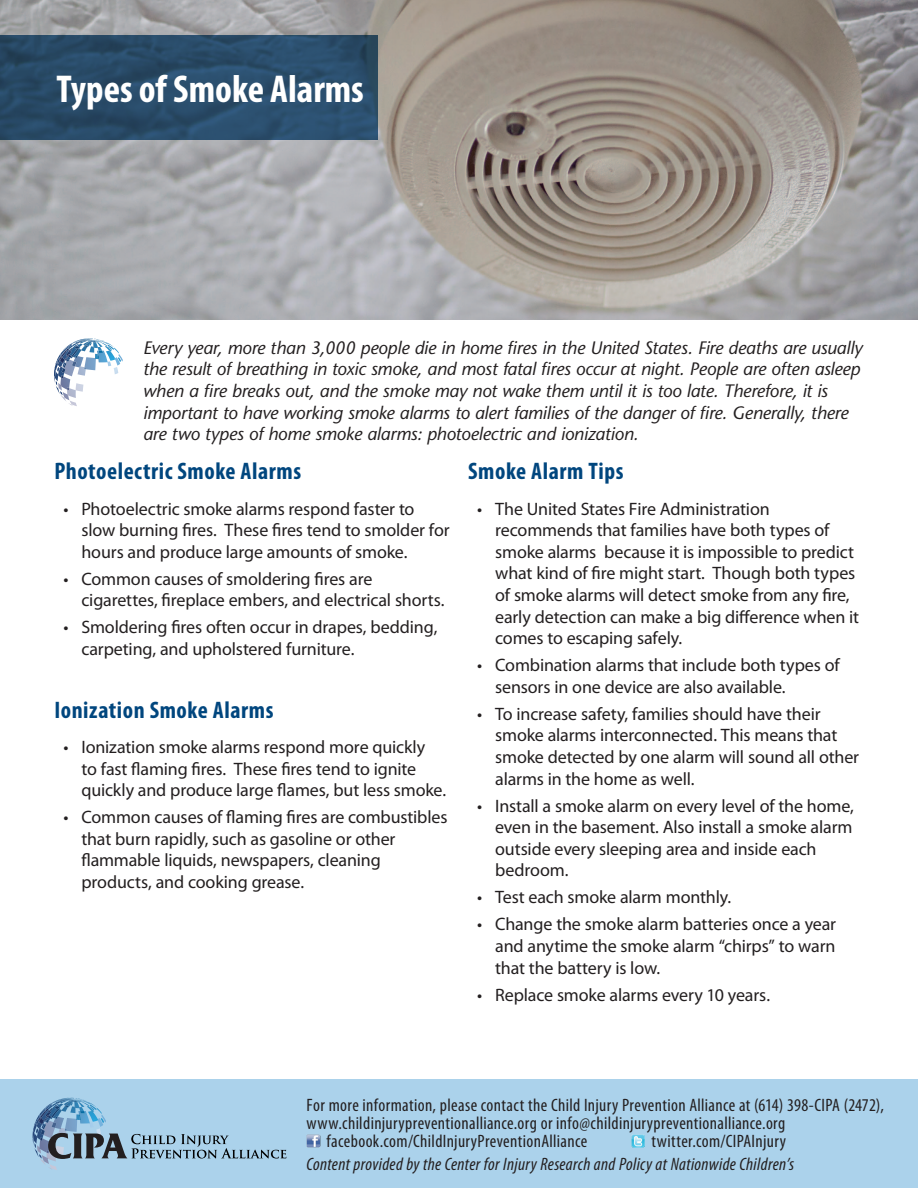
<style>
.page{position:relative;width:918px;height:1188px;background:#fff}
.page>*{position:absolute;margin:0;border:0;box-sizing:border-box;transform-origin:0 0}
.t1{font:700 condensed 39px "Myriad Pro";color:#fff}
.t2{font:700 condensed 24px "Myriad Pro";letter-spacing:.025em;color:#00467e}
.t3{font:18px/21.6px "Myriad Pro";letter-spacing:-.01em;color:#231f20}
.t4{font:italic 500 18px/21.6px "Stone Sans Std";letter-spacing:-.01em;color:#231f20}
.t5{font:condensed 18px/18px "Myriad Pro";letter-spacing:.02em;color:#231f20}
.t6{font:italic condensed 18px "Myriad Pro";letter-spacing:.02em;color:#231f20}
</style>
<div class="page">
<img style="left:0;top:0;width:918px;height:319px">
<svg style="left:0;top:35px;width:378px;height:104px;fill:#2a4d6b"></svg>
<div style="left:0;top:1080px;width:918px;height:108px;background:#abd2eb"></div>
<svg style="left:54px;top:338px;width:69px;height:68px"></svg>
<svg style="left:33px;top:1098px;width:253px;height:72px"></svg>
<svg style="left:307px;top:1134px;width:13px;height:13px"></svg>
<svg style="left:632px;top:1135px;width:13px;height:12px"></svg>
<h1 class="t1" style="left:57px;top:64px;width:309px">Types of Smoke Alarms</h1>
<p class="t4" style="left:143px;top:337px;width:721px">Every year, more than 3,000 people die in home fires in the United States. Fire deaths are usually the result of breathing in toxic smoke, and most fatal fires occur at night. People are often asleep when a fire breaks out, and the smoke may not wake them until it is too late. Therefore, it is important to have working smoke alarms to alert families of the danger of fire. Generally, there are two types of home smoke alarms: photoelectric and ionization.</p>
<h2 class="t2" style="left:54px;top:456px;width:248px">Photoelectric Smoke Alarms</h2>
<p class="t3" style="left:81px;top:497px;width:370px;text-indent:-18px">• Photoelectric smoke alarms respond faster to slow burning fires. These fires tend to smolder for hours and produce large amounts of smoke.</p>
<p class="t3" style="left:81px;top:568px;width:365px;text-indent:-18px">• Common causes of smoldering fires are cigarettes, fireplace embers, and electrical shorts.</p>
<p class="t3" style="left:81px;top:616px;width:357px;text-indent:-18px">• Smoldering fires often occur in drapes, bedding, carpeting, and upholstered furniture.</p>
<h2 class="t2" style="left:54px;top:695px;width:221px">Ionization Smoke Alarms</h2>
<p class="t3" style="left:81px;top:736px;width:366px;text-indent:-18px">• Ionization smoke alarms respond more quickly<br>to fast flaming fires. These fires tend to ignite quickly and produce large flames, but less smoke.</p>
<p class="t3" style="left:81px;top:806px;width:368px;text-indent:-18px">• Common causes of flaming fires are combustibles that burn rapidly, such as gasoline or other flammable liquids, newspapers, cleaning products, and cooking grease.</p>
<h2 class="t2" style="left:468px;top:456px;width:157px">Smoke Alarm Tips</h2>
<p class="t3" style="left:495px;top:497px;width:366px;text-indent:-18px">• The United States Fire Administration recommends that families have both types of smoke alarms because it is impossible to predict what kind of fire might start. Though both types of smoke alarms will detect smoke from any fire, early detection can make a big difference when it comes to escaping safely.</p>
<p class="t3" style="left:495px;top:654px;width:346px;text-indent:-18px">• Combination alarms that include both types of sensors in one device are also available.</p>
<p class="t3" style="left:495px;top:703px;width:365px;text-indent:-18px">• To increase safety, families should have their smoke alarms interconnected. This means that smoke detected by one alarm will sound all other alarms in the home as well.</p>
<p class="t3" style="left:495px;top:794px;width:360px;text-indent:-18px">• Install a smoke alarm on every level of the home, even in the basement. Also install a smoke alarm outside every sleeping area and inside each bedroom.</p>
<p class="t3" style="left:477px;top:886px;width:255px">• Test each smoke alarm monthly.</p>
<p class="t3" style="left:495px;top:913px;width:342px;text-align:justify;text-indent:-18px">• Change the smoke alarm batteries once a year and anytime the smoke alarm “chirps” to warn that the battery is low.</p>
<p class="t3" style="left:477px;top:983px;width:294px">• Replace smoke alarms every 10 years.</p>
<p class="t5" style="left:307px;top:1096px;width:579px">For more information, please contact the Child Injury Prevention Alliance at (614) 398-CIPA (2472), www.childinjurypreventionalliance.org or info@childinjurypreventionalliance.org</p>
<p class="t6" style="left:307px;top:1153px;width:489px">Content provided by the Center for Injury Research and Policy at Nationwide Children’s</p>
<p class="t5" style="left:327px;top:1132px;width:262px">facebook.com/ChildInjuryPreventionAlliance</p>
<p class="t5" style="left:651px;top:1132px;width:136px">twitter.com/CIPAInjury</p>
</div>
